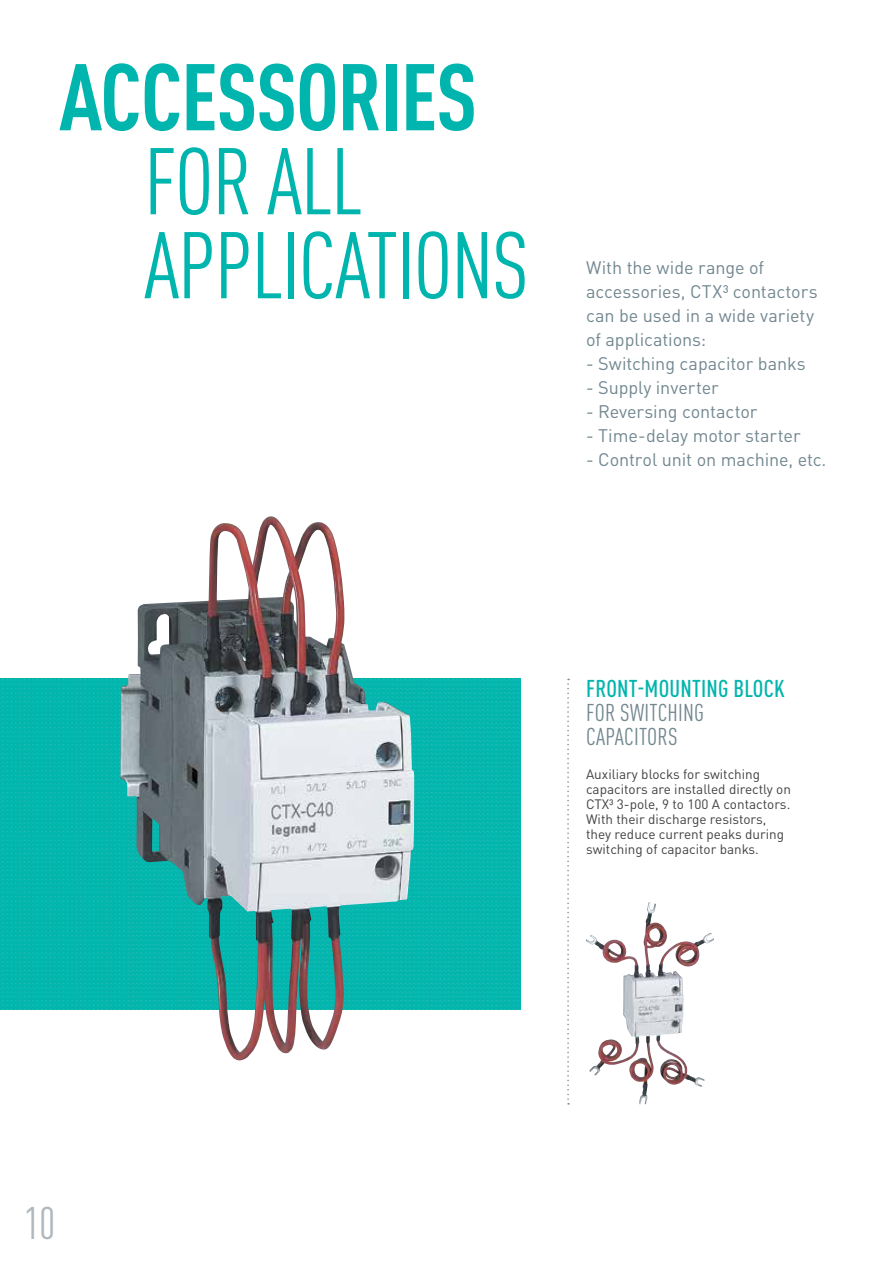
<style>
.page{position:relative;width:893px;height:1263px;background:#fff}
.page>*{position:absolute;margin:0;border:0;box-sizing:border-box;transform-origin:0 0}
.t1{font:condensed 93px/84px "DIN Pro";letter-spacing:-.015em;color:#00b5ad}
.t2{font:condensed 45px "DIN Pro";color:#b0b8be}
.t3{font:condensed 24px/24px "DIN Pro";letter-spacing:.01em;color:#728790}
.t4{font:18px/24px "DIN Pro";letter-spacing:-.005em;color:#728790}
.t5{font:13.5px/15px "DIN Pro";color:#414042}
.s1{font-weight:700}
.s2{font-weight:500;color:#00b5ad}
</style>
<div class="page">
<img style="left:0;top:679px;width:521px;height:331px">
<img style="left:119px;top:516px;width:295px;height:545px">
<img style="left:586px;top:902px;width:63px;height:155px">
<svg style="left:567px;top:679px;width:2px;height:425px"></svg>
<p class="t1" style="left:144px;top:49px;width:386px;text-indent:-85px"><span class="s1">ACCESSORIES<br></span>FOR ALL<br>APPLICATIONS</p>
<p class="t4" style="left:586px;top:254px;width:233px">With the wide range of accessories, CTX³ contactors can be used in a wide variety of applications:</p>
<p class="t4" style="left:586px;top:350px;width:221px">- Switching capacitor banks</p>
<p class="t4" style="left:586px;top:374px;width:134px">- Supply inverter</p>
<p class="t4" style="left:586px;top:398px;width:173px">- Reversing contactor</p>
<p class="t4" style="left:586px;top:422px;width:216px">- Time-delay motor starter</p>
<p class="t4" style="left:586px;top:446px;width:242px">- Control unit on machine, etc.</p>
<p class="t3" style="left:586px;top:675px;width:200px"><span class="s2">FRONT-MOUNTING BLOCK<br></span>FOR SWITCHING<br>CAPACITORS</p>
<p class="t5" style="left:586px;top:765px;width:206px">Auxiliary blocks for switching capacitors are installed directly on CTX³ 3-pole, 9 to 100 A contactors.<br>With their discharge resistors, they reduce current peaks during switching of capacitor banks.</p>
<p class="t2" style="left:24px;top:1191px;width:33px">10</p>
</div>
